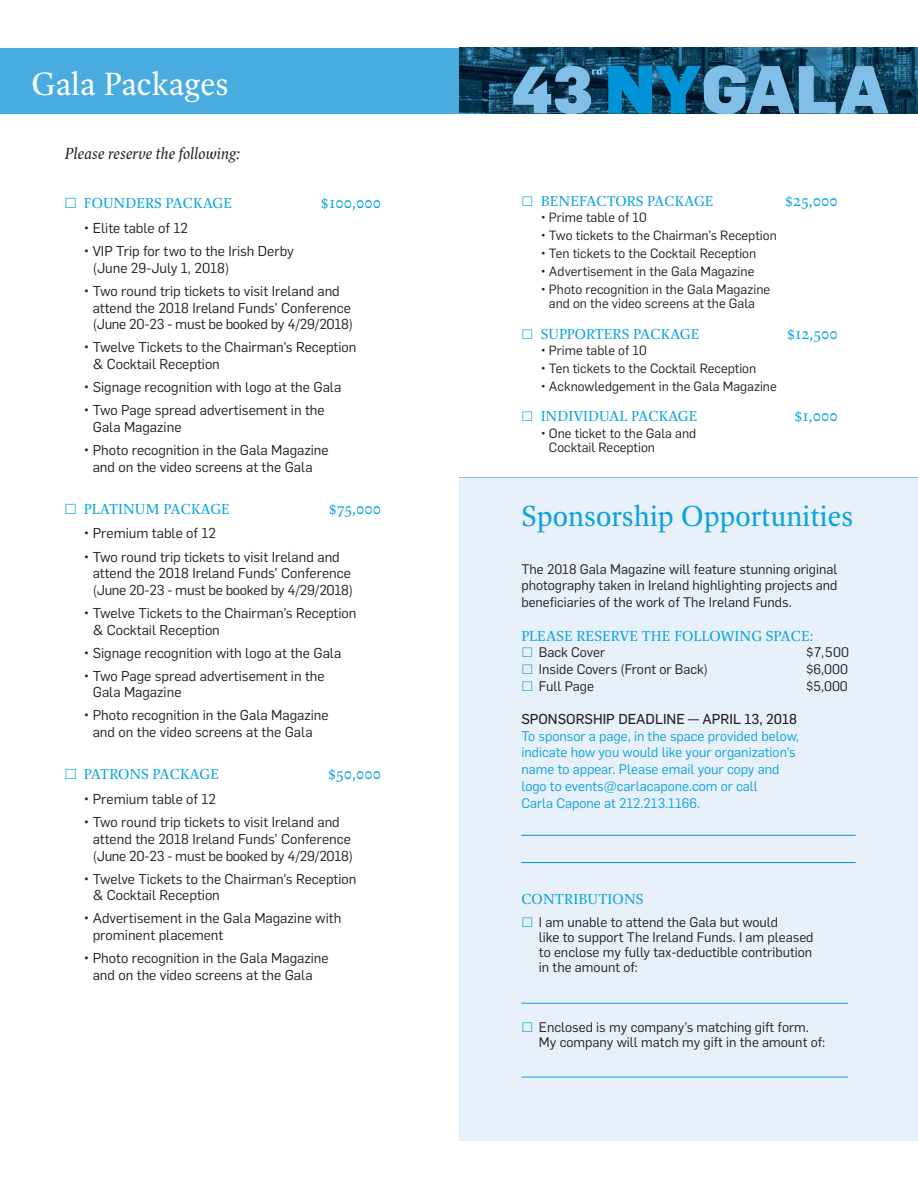
<style>
.page{position:relative;width:918px;height:1188px;background:#fff}
.page>*{position:absolute;margin:0;border:0;box-sizing:border-box;transform-origin:0 0}
.t1{font:35.1px "Spinoza OT";color:#fff}
.t2{font:31.65px "Spinoza OT";color:#0aa3dd}
.t3{font:17.55px "Spinoza OT";color:#0aa3dd}
.t4{font:italic 17.55px "Spinoza OT";color:#231f20}
.t5{font:15.9px "Spinoza OT";color:#0aa3dd}
.t6{font:14.1px/16.6px "Flama";color:#231f20}
.t7{font:14.1px "Flama Basic";color:#231f20}
.t8{font:13.65px/15px "Flama";color:#231f20}
.t9{font:13.65px/16.6px "Flama";color:#0aa3dd}
.t10{font:13.2px/14.5px "Flama";color:#231f20;text-align:center}
</style>
<div class="page">
<div style="left:459px;top:477px;width:459px;height:663px;background:#e8f0fa"></div>
<div style="left:0;top:48px;width:918px;height:65px;background:#49ace1"></div>
<hr style="left:521px;top:835px;width:335px;height:1px;background:#0094d7">
<hr style="left:521px;top:862px;width:335px;height:1px;background:#0094d7">
<hr style="left:521px;top:1003px;width:327px;height:1px;background:#0aa3dd">
<hr style="left:521px;top:1077px;width:327px;height:1px;background:#0aa3dd">
<hr style="left:459px;top:477px;width:459px;height:1px;background:#82bfe8">
<img style="left:459px;top:113px;width:459px;height:1px">
<img style="left:459px;top:48px;width:459px;height:65px">
<svg style="left:513px;top:66px;width:89px;height:48px;background:#497c9d"></svg>
<svg style="left:608px;top:65px;width:280px;height:49px;background:#3780a9"></svg>
<h1 class="t1" style="left:32px;top:62px;width:199px">Gala Packages</h1>
<p class="t4" style="left:65px;top:143px;width:177px">Please reserve the following:</p>
<p class="t5" style="left:84px;top:194px;width:150px">FOUNDERS PACKAGE</p>
<p class="t3" style="left:321px;top:192px;width:62px">$100,000</p>
<p class="t6" style="left:84px;top:221px;width:106px">• Elite table of 12</p>
<p class="t6" style="left:93px;top:244px;width:203px;text-indent:-9px">• VIP Trip for two to the Irish Derby (June 29-July 1, 2018)</p>
<p class="t6" style="left:93px;top:284px;width:262px;text-indent:-9px">• Two round trip tickets to visit Ireland and attend the 2018 Ireland Funds’ Conference (June 20-23 - must be booked by 4/29/2018)</p>
<p class="t6" style="left:93px;top:340px;width:265px;text-indent:-9px">• Twelve Tickets to the Chairman’s Reception &amp; Cocktail Reception</p>
<p class="t6" style="left:84px;top:380px;width:259px">• Signage recognition with logo at the Gala</p>
<p class="t6" style="left:93px;top:403px;width:234px;text-indent:-9px">• Two Page spread advertisement in the<br>Gala Magazine</p>
<p class="t6" style="left:84px;top:443px;width:246px;text-align:center">• Photo recognition in the Gala Magazine and on the video screens at the Gala</p>
<p class="t5" style="left:84px;top:499px;width:148px">PLATINUM PACKAGE</p>
<p class="t3" style="left:329px;top:498px;width:54px">$75,000</p>
<p class="t6" style="left:84px;top:526px;width:134px">• Premium table of 12</p>
<p class="t6" style="left:93px;top:549px;width:262px;text-indent:-9px">• Two round trip tickets to visit Ireland and attend the 2018 Ireland Funds’ Conference (June 20-23 - must be booked by 4/29/2018)</p>
<p class="t6" style="left:93px;top:606px;width:265px;text-indent:-9px">• Twelve Tickets to the Chairman’s Reception &amp; Cocktail Reception</p>
<p class="t6" style="left:84px;top:646px;width:259px">• Signage recognition with logo at the Gala</p>
<p class="t6" style="left:93px;top:669px;width:234px;text-indent:-9px">• Two Page spread advertisement in the<br>Gala Magazine</p>
<p class="t6" style="left:84px;top:708px;width:246px;text-align:center">• Photo recognition in the Gala Magazine and on the video screens at the Gala</p>
<p class="t5" style="left:84px;top:765px;width:137px">PATRONS PACKAGE</p>
<p class="t3" style="left:328px;top:763px;width:55px">$50,000</p>
<p class="t6" style="left:84px;top:792px;width:134px">• Premium table of 12</p>
<p class="t6" style="left:93px;top:815px;width:262px;text-indent:-9px">• Two round trip tickets to visit Ireland and attend the 2018 Ireland Funds’ Conference (June 20-23 - must be booked by 4/29/2018)</p>
<p class="t6" style="left:93px;top:871px;width:265px;text-indent:-9px">• Twelve Tickets to the Chairman’s Reception &amp; Cocktail Reception</p>
<p class="t6" style="left:93px;top:911px;width:250px;text-indent:-9px">• Advertisement in the Gala Magazine with prominent placement</p>
<p class="t6" style="left:84px;top:951px;width:246px;text-align:center">• Photo recognition in the Gala Magazine and on the video screens at the Gala</p>
<p class="t5" style="left:541px;top:191px;width:174px">BENEFACTORS PACKAGE</p>
<p class="t3" style="left:785px;top:189px;width:54px">$25,000</p>
<p class="t10" style="left:541px;top:211px;width:108px">• Prime table of 10</p>
<p class="t10" style="left:541px;top:229px;width:238px">• Two tickets to the Chairman’s Reception</p>
<p class="t10" style="left:541px;top:247px;width:217px">• Ten tickets to the Cocktail Reception</p>
<p class="t10" style="left:541px;top:265px;width:215px">• Advertisement in the Gala Magazine</p>
<p class="t10" style="left:541px;top:283px;width:231px">• Photo recognition in the Gala Magazine and on the video screens at the Gala</p>
<p class="t5" style="left:541px;top:324px;width:160px">SUPPORTERS PACKAGE</p>
<p class="t3" style="left:787px;top:322px;width:52px">$12,500</p>
<p class="t10" style="left:541px;top:344px;width:108px">• Prime table of 10</p>
<p class="t10" style="left:541px;top:362px;width:217px">• Ten tickets to the Cocktail Reception</p>
<p class="t10" style="left:541px;top:380px;width:238px">• Acknowledgement in the Gala Magazine</p>
<p class="t5" style="left:541px;top:407px;width:158px">INDIVIDUAL PACKAGE</p>
<p class="t3" style="left:794px;top:405px;width:45px">$1,000</p>
<p class="t10" style="left:549px;top:427px;width:149px;text-align:left;text-indent:-8px">• One ticket to the Gala and<br>Cocktail Reception</p>
<h2 class="t2" style="left:521px;top:496px;width:334px">Sponsorship Opportunities</h2>
<p class="t8" style="left:521px;top:562px;width:318px;line-height:16.6px;text-align:justify">The 2018 Gala Magazine will feature stunning original photography taken in Ireland highlighting projects and beneficiaries of the work of The Ireland Funds.</p>
<p class="t5" style="left:521px;top:626px;width:294px">PLEASE RESERVE THE FOLLOWING SPACE:</p>
<p class="t8" style="left:539px;top:646px;width:68px">Back Cover</p>
<p class="t8" style="left:806px;top:646px;width:44px">$7,500</p>
<p class="t8" style="left:539px;top:663px;width:171px">Inside Covers (Front or Back)</p>
<p class="t8" style="left:806px;top:663px;width:43px">$6,000</p>
<p class="t8" style="left:539px;top:679px;width:57px">Full Page</p>
<p class="t8" style="left:806px;top:679px;width:43px">$5,000</p>
<p class="t7" style="left:521px;top:714px;width:277px">SPONSORSHIP DEADLINE — APRIL 13, 2018</p>
<p class="t9" style="left:521px;top:729px;width:279px">To sponsor a page, in the space provided below, indicate how you would like your organization’s name to appear. Please email your copy and logo to events@carlacapone.com or call<br>Carla Capone at 212.213.1166.</p>
<p class="t5" style="left:521px;top:890px;width:124px">CONTRIBUTIONS</p>
<p class="t8" style="left:539px;top:916px;width:276px">I am unable to attend the Gala but would<br>like to support The Ireland Funds. I am pleased to enclose my fully tax-deductible contribution in the amount of:</p>
<p class="t8" style="left:539px;top:1021px;width:288px">Enclosed is my company’s matching gift form.<br>My company will match my gift in the amount of:</p>
</div>
